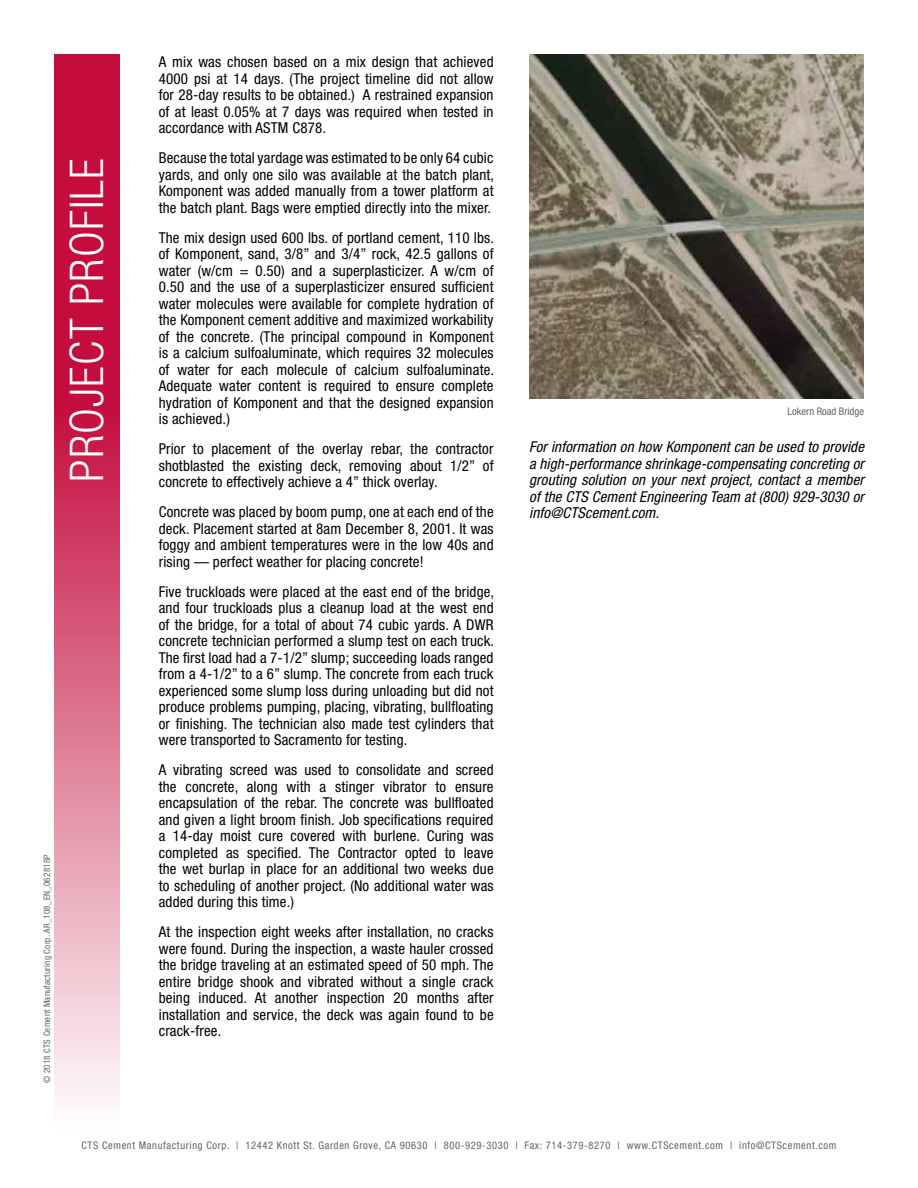
<style>
.page{position:relative;width:918px;height:1188px;background:#fff}
.page>*{position:absolute;margin:0;border:0;box-sizing:border-box;transform-origin:0 0}
.t1{font:300 condensed 46.5px "Helvetica Neue LT Std";letter-spacing:.025em;color:#fff}
.t2{font:condensed 15px/16.5px "Helvetica Neue LT Std";letter-spacing:.01em;color:#000;text-align:justify}
.t3{font:italic condensed 15px/16.5px "Helvetica Neue LT Std";letter-spacing:.01em;color:#000;text-align:justify}
.t4{font:condensed 10.5px "Helvetica Neue LT Std";letter-spacing:.06em;color:#5f636a}
.t5{font:condensed 10.5px "Helvetica Neue LT Std";color:#5f636a}
.t6{font:condensed 9px "Helvetica Neue LT Std";letter-spacing:.025em;color:#5f636a}
</style>
<div class="page">
<svg style="left:54px;top:54px;width:65px;height:1047px;background:#d65979"></svg>
<img style="left:529px;top:54px;width:335px;height:345px">
<h1 class="t1" style="left:60px;top:482px;width:325px;rotate:-90deg">PROJECT PROFILE</h1>
<p class="t6" style="left:42px;top:1083px;width:230px;rotate:-90deg">© 2018 CTS Cement Manufacturing Corp. AR_108_EN_062818P</p>
<p class="t2" style="left:159px;top:54px;width:336px">A mix was chosen based on a mix design that achieved 4000 psi at 14 days. (The project timeline did not allow for 28-day results to be obtained.) A restrained expansion of at least 0.05% at 7 days was required when tested in accordance with ASTM C878.</p>
<p class="t2" style="left:159px;top:150px;width:337px">Because the total yardage was estimated to be only 64 cubic yards, and only one silo was available at the batch plant, Komponent was added manually from a tower platform at the batch plant. Bags were emptied directly into the mixer.</p>
<p class="t2" style="left:159px;top:229px;width:337px">The mix design used 600 lbs. of portland cement, 110 lbs. of Komponent, sand, 3/8” and 3/4” rock, 42.5 gallons of water (w/cm = 0.50) and a superplasticizer. A w/cm of 0.50 and the use of a superplasticizer ensured sufficient water molecules were available for complete hydration of the Komponent cement additive and maximized workability of the concrete. (The principal compound in Komponent is a calcium sulfoaluminate, which requires 32 molecules of water for each molecule of calcium sulfoaluminate.<br>Adequate water content is required to ensure complete hydration of Komponent and that the designed expansion is achieved.)</p>
<p class="t2" style="left:159px;top:441px;width:336px">Prior to placement of the overlay rebar, the contractor shotblasted the existing deck, removing about 1/2” of concrete to effectively achieve a 4” thick overlay.</p>
<p class="t2" style="left:159px;top:504px;width:336px">Concrete was placed by boom pump, one at each end of the deck. Placement started at 8am December 8, 2001. It was foggy and ambient temperatures were in the low 40s and rising — perfect weather for placing concrete!</p>
<p class="t2" style="left:159px;top:583px;width:337px">Five truckloads were placed at the east end of the bridge, and four truckloads plus a cleanup load at the west end of the bridge, for a total of about 74 cubic yards. A DWR concrete technician performed a slump test on each truck.<br>The first load had a 7-1/2” slump; succeeding loads ranged from a 4-1/2” to a 6” slump. The concrete from each truck experienced some slump loss during unloading but did not produce problems pumping, placing, vibrating, bullfloating or finishing. The technician also made test cylinders that were transported to Sacramento for testing.</p>
<p class="t2" style="left:159px;top:762px;width:336px">A vibrating screed was used to consolidate and screed the concrete, along with a stinger vibrator to ensure encapsulation of the rebar. The concrete was bullfloated and given a light broom finish. Job specifications required a 14-day moist cure covered with burlene. Curing was completed as specified. The Contractor opted to leave the wet burlap in place for an additional two weeks due to scheduling of another project. (No additional water was added during this time.)</p>
<p class="t2" style="left:159px;top:924px;width:336px">At the inspection eight weeks after installation, no cracks were found. During the inspection, a waste hauler crossed the bridge traveling at an estimated speed of 50 mph. The entire bridge shook and vibrated without a single crack being induced. At another inspection 20 months after installation and service, the deck was again found to be crack-free.</p>
<p class="t5" style="left:788px;top:405px;width:78px">Lokern Road Bridge</p>
<p class="t3" style="left:529px;top:439px;width:336px">For information on how Komponent can be used to provide a high-performance shrinkage-compensating concreting or grouting solution on your next project, contact a member of the CTS Cement Engineering Team at (800) 929-3030 or info@CTScement.com.</p>
<p class="t4" style="left:81px;top:1139px;width:757px">CTS Cement Manufacturing Corp. | 12442 Knott St. Garden Grove, CA 90630 | 800-929-3030 | Fax: 714-379-8270 | www.CTScement.com | info@CTScement.com</p>
</div>
